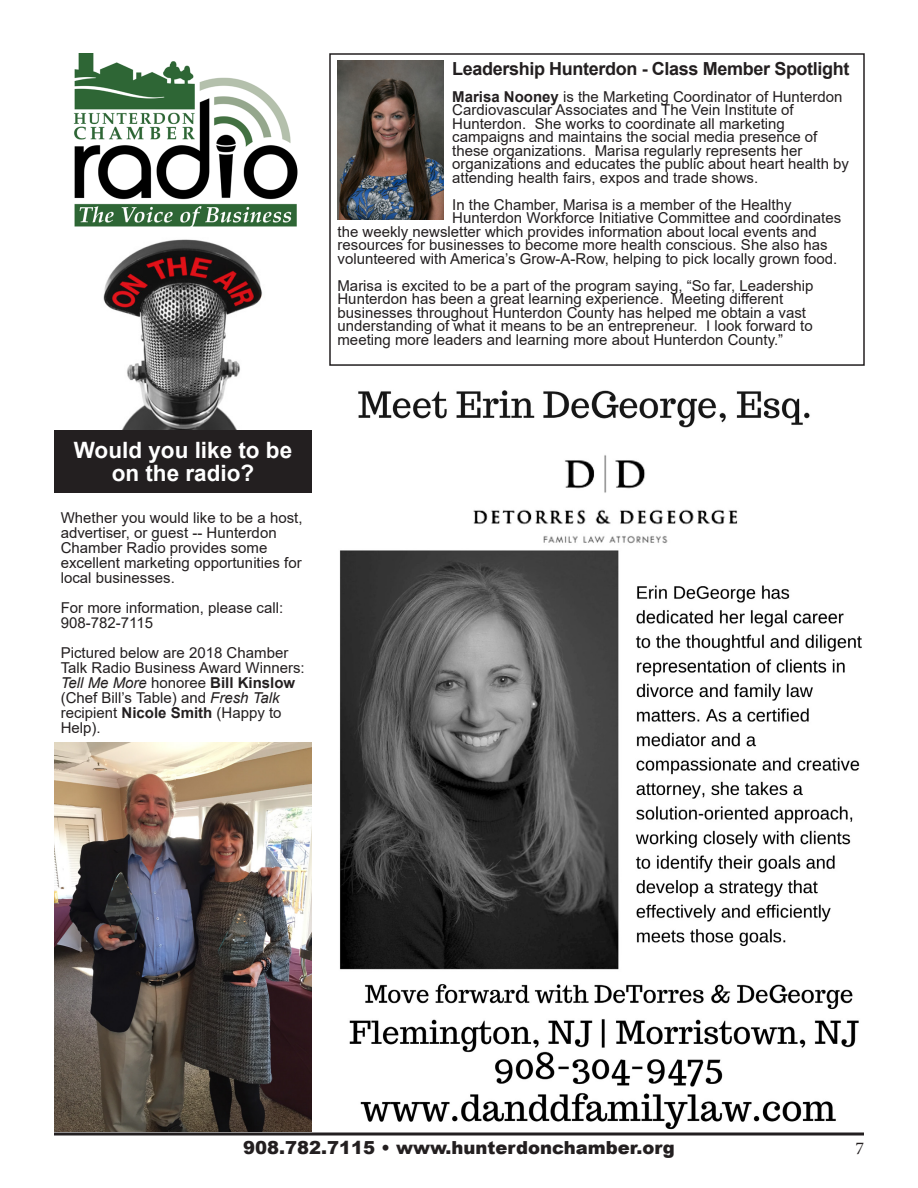
<style>
.page{position:relative;width:918px;height:1188px;background:#fff}
.page>*{position:absolute;margin:0;border:0;box-sizing:border-box;transform-origin:0 0}
.t1{font:700 22.5px "Arial";color:#fff}
.t2{font:700 18px "Arial";letter-spacing:-.02em;color:#231f20}
.t3{font:900 18px "Arial";color:#231f20}
.t4{font:18px "Minion Pro";color:#231f20}
.t5{font:15px/13.5px "Arial";color:#231f20}
.s1{font-weight:700}
.s2{font-style:italic}
</style>
<div class="page">
<svg style="left:54px;top:1132px;width:810px;height:4px;background:#595657"></svg>
<img style="left:103px;top:239px;width:159px;height:191px">
<img style="left:54px;top:742px;width:258px;height:390px">
<img style="left:73px;top:53px;width:225px;height:174px">
<div style="left:54px;top:430px;width:258px;height:62px;background:#231f20"></div>
<div style="left:329px;top:53px;width:536px;height:313px;border:2px solid #231f20"></div>
<img style="left:338px;top:60px;width:105px;height:159px">
<img style="left:339px;top:390px;width:523px;height:740px">
<p class="t2" style="left:452px;top:56px;width:399px">Leadership Hunterdon - Class Member Spotlight</p>
<p class="t5" style="left:452px;top:89px;width:398px"><span class="s1">Marisa Nooney</span> is the Marketing Coordinator of Hunterdon Cardiovascular Associates and The Vein Institute of Hunterdon. She works to coordinate all marketing campaigns and maintains the social media presence of these organizations. Marisa regularly represents her organizations and educates the public about heart health by attending health fairs, expos and trade shows.</p>
<p class="t5" style="left:452px;top:197px;width:341px">In the Chamber, Marisa is a member of the Healthy</p>
<p class="t5" style="left:452px;top:211px;width:391px">Hunterdon Workforce Initiative Committee and coordinates</p>
<p class="t5" style="left:338px;top:224px;width:481px">the weekly newsletter which provides information about local events and</p>
<p class="t5" style="left:338px;top:238px;width:492px">resources for businesses to become more health conscious. She also has</p>
<p class="t5" style="left:338px;top:251px;width:501px">volunteered with America’s Grow-A-Row, helping to pick locally grown food.</p>
<p class="t5" style="left:338px;top:278px;width:478px">Marisa is excited to be a part of the program saying, “So far, Leadership Hunterdon has been a great learning experience. Meeting different businesses throughout Hunterdon County has helped me obtain a vast understanding of what it means to be an entrepreneur. I look forward to meeting more leaders and learning more about Hunterdon County.”</p>
<p class="t1" style="left:74px;top:434px;width:220px">Would you like to be</p>
<p class="t1" style="left:112px;top:457px;width:144px">on the radio?</p>
<p class="t5" style="left:61px;top:510px;width:243px;line-height:15px">Whether you would like to be a host, advertiser, or guest -- Hunterdon<br>Chamber Radio provides some excellent marketing opportunities for local businesses.</p>
<p class="t5" style="left:61px;top:601px;width:224px">For more information, please call:</p>
<p class="t5" style="left:61px;top:616px;width:94px">908-782-7115</p>
<p class="t5" style="left:61px;top:645px;width:245px;line-height:15px">Pictured below are 2018 Chamber<br>Talk Radio Business Award Winners:<br><span class="s2">Tell Me More</span> honoree <span class="s1">Bill Kinslow </span>(Chef Bill’s Table) and <span class="s2">Fresh Talk </span>recipient <span class="s1">Nicole Smith</span> (Happy to<br>Help).</p>
<p class="t3" style="left:243px;top:1135px;width:433px">908.782.7115 • www.hunterdonchamber.org</p>
<p class="t4" style="left:855px;top:1136px;width:10px">7</p>
</div>
